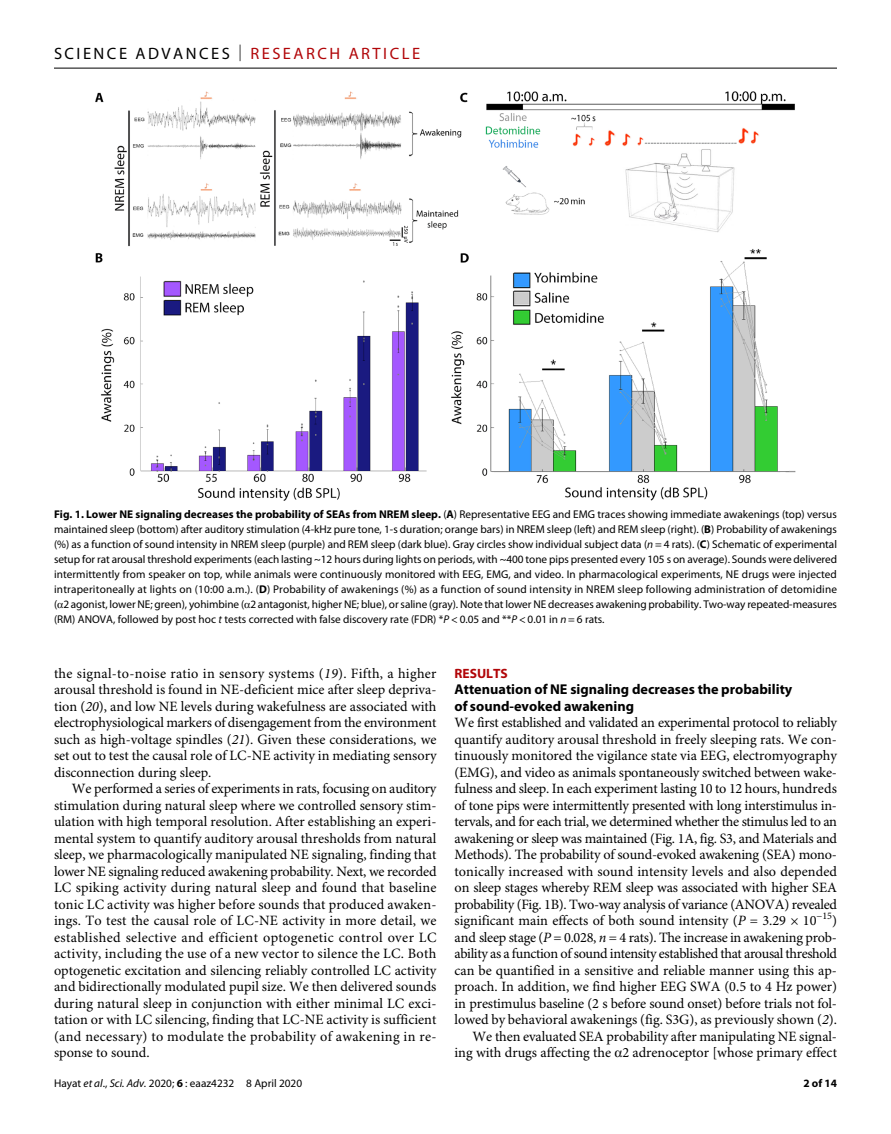
<style>
.page{position:relative;width:891px;height:1134px;background:#fff}
.page>*{position:absolute;margin:0;border:0;box-sizing:border-box;transform-origin:0 0}
.t1{font:16.5px "Myriad Pro";letter-spacing:.15em;color:#000}
.t2{font:14.25px/16.5px "Minion Pro";letter-spacing:-.01em;color:#000;text-align:justify}
.t3{font:700 14.25px/16.5px "Myriad Pro";color:#000}
.t4{font:700 13.5px "Myriad Pro";color:#b10508}
.t5{font:11.25px/15px "Myriad Pro";color:#000;text-align:justify}
.t6{font:700 11.25px "Myriad Pro";color:#000}
.s1{font-weight:300}
.s2{color:#b10508}
.s3{font-weight:700}
.s4{font-style:italic}
</style>
<div class="page">
<hr style="left:54px;top:68px;width:783px;height:1px;background:#000">
<img style="left:95px;top:91px;width:701px;height:410px">
<p class="t1" style="left:54px;top:40px;width:368px">SCIENCE ADVANCES <span class="s1">|</span> <span class="s2">RESEARCH ARTICLE</span></p>
<p class="t5" style="left:54px;top:507px;width:785px"><span class="s3">Fig. 1. Lower NE signaling decreases the probability of SEAs from NREM sleep.</span> (<span class="s3">A</span>) Representative EEG and EMG traces showing immediate awakenings (top) versus maintained sleep (bottom) after auditory stimulation (4-kHz pure tone, 1-s duration; orange bars) in NREM sleep (left) and REM sleep (right). (<span class="s3">B</span>) Probability of awakenings (%) as a function of sound intensity in NREM sleep (purple) and REM sleep (dark blue). Gray circles show individual subject data (<span class="s4">n</span> = 4 rats). (<span class="s3">C</span>) Schematic of experimental setup for rat arousal threshold experiments (each lasting ~12 hours during lights on periods, with ~400 tone pips presented every 105 s on average). Sounds were delivered intermittently from speaker on top, while animals were continuously monitored with EEG, EMG, and video. In pharmacological experiments, NE drugs were injected intraperitoneally at lights on (10:00 a.m.). (<span class="s3">D</span>) Probability of awakenings (%) as a function of sound intensity in NREM sleep following administration of detomidine ( 2 agonist, lower NE; green), yohimbine ( 2 antagonist, higher NE; blue), or saline (gray). Note that lower NE decreases awakening probability. Two-way repeated-measures (RM) ANOVA, followed by post hoc <span class="s4">t</span> tests corrected with false discovery rate (FDR) *<span class="s4">P</span> &lt; 0.05 and **<span class="s4">P</span> &lt; 0.01 in <span class="s4">n</span> = 6 rats.</p>
<p class="t2" style="left:54px;top:666px;width:384px">the signal-to-noise ratio in sensory systems (<span class="s4">19</span>). Fifth, a higher arousal threshold is found in NE-deficient mice after sleep depriva&shy;tion (<span class="s4">20</span>), and low NE levels during wakefulness are associated with electrophysiological markers of disengagement from the environment such as high-voltage spindles (<span class="s4">21</span>). Given these considerations, we set out to test the causal role of LC-NE activity in mediating sensory disconnection during sleep.</p>
<p class="t2" style="left:54px;top:782px;width:384px;text-indent:18px">We performed a series of experiments in rats, focusing on auditory stimulation during natural sleep where we controlled sensory stim&shy;ulation with high temporal resolution. After establishing an experi&shy;mental system to quantify auditory arousal thresholds from natural sleep, we pharmacologically manipulated NE signaling, finding that lower NE signaling reduced awakening probability. Next, we recorded LC spiking activity during natural sleep and found that baseline tonic LC activity was higher before sounds that produced awaken&shy;ings. To test the causal role of LC-NE activity in more detail, we established selective and efficient optogenetic control over LC activity, including the use of a new vector to silence the LC. Both optogenetic excitation and silencing reliably controlled LC activity and bidirectionally modulated pupil size. We then delivered sounds during natural sleep in conjunction with either minimal LC exci&shy;tation or with LC silencing, finding that LC-NE activity is sufficient (and necessary) to modulate the probability of awakening in re&shy;sponse to sound.</p>
<p class="t5" style="left:54px;top:1076px;width:250px">Hayat <span class="s4">et al</span>., <span class="s4">Sci. Adv.</span> 2020; <span class="s3">6</span> : eaaz4232 8 April 2020</p>
<p class="t4" style="left:454px;top:662px;width:55px">RESULTS</p>
<p class="t3" style="left:454px;top:680px;width:339px">Attenuation of NE signaling decreases the probability of sound-evoked awakening</p>
<p class="t2" style="left:455px;top:716px;width:384px;text-align:right">We first established and validated an experimental protocol to reliably quantify auditory arousal threshold in freely sleeping rats. We con&shy;tinuously monitored the vigilance state via EEG, electromyography (EMG), and video as animals spontaneously switched between wake&shy;fulness and sleep. In each experiment lasting 10 to 12 hours, hundreds of tone pips were intermittently presented with long interstimulus in&shy;tervals, and for each trial, we determined whether the stimulus led to an awakening or sleep was maintained (Fig. 1A, fig. S3, and Materials and Methods). The probability of sound-evoked awakening (SEA) mono&shy;tonically increased with sound intensity levels and also depended on sleep stages whereby REM sleep was associated with higher SEA probability (Fig. 1B). Two-way analysis of variance (ANOVA) revealed significant main effects of both sound intensity (<span class="s4">P</span> = 3.29 × 10<sup>−15</sup>) and sleep stage (<span class="s4">P</span> = 0.028, <span class="s4">n</span> = 4 rats). The increase in awakening prob&shy;ability as a function of sound intensity established that arousal threshold can be quantified in a sensitive and reliable manner using this ap&shy;proach. In addition, we find higher EEG SWA (0.5 to 4 Hz power) in prestimulus baseline (2 s before sound onset) before trials not fol&shy;lowed by behavioral awakenings (fig. S3G), as previously shown (<span class="s4">2</span>).<br>We then evaluated SEA probability after manipulating NE signal&shy;ing with drugs affecting the 2 adrenoceptor [whose primary effect</p>
<p class="t6" style="left:803px;top:1074px;width:35px">2 of 14</p>
</div>
